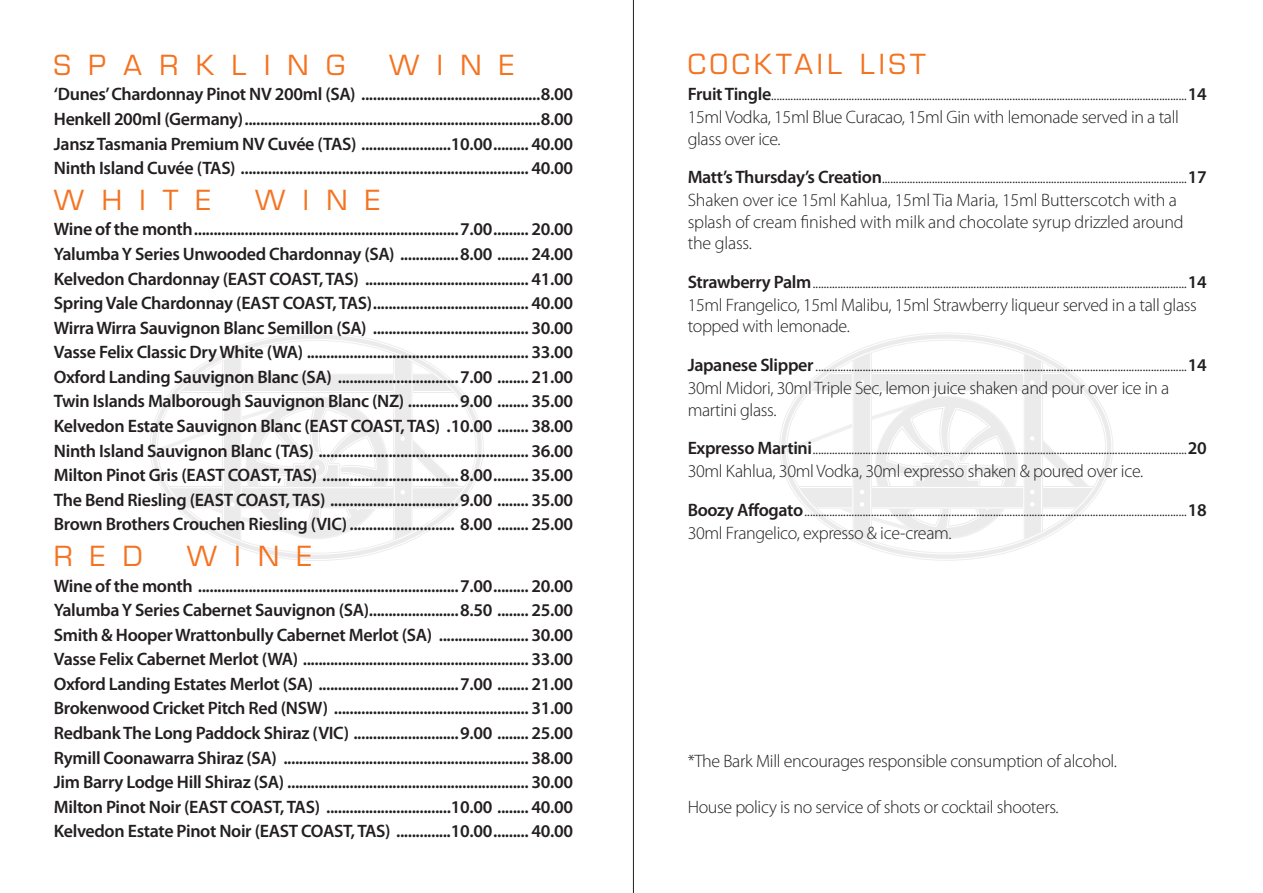
<style>
.page{position:relative;width:1263px;height:893px;background:#fff}
.page>*{position:absolute;margin:0;border:0;box-sizing:border-box;transform-origin:0 0}
.t1{font:27px "Eurostile LT Std";letter-spacing:.15em;color:#f47321}
.t2{font:600 18px "Myriad Pro";letter-spacing:-.02em;color:#231f20}
.t3{font:300 18px/21.6px "Myriad Pro";letter-spacing:-.02em;color:#231f20}
.s1{font-weight:600}
</style>
<div class="page">
<svg style="left:151px;top:334px;width:331px;height:225px"></svg>
<svg style="left:781px;top:334px;width:331px;height:225px"></svg>
<hr style="left:633px;top:0;width:1px;height:893px;background:#231f20">
<p class="t1" style="left:54px;top:48px;width:293px">S P A R K L I N G</p>
<p class="t1" style="left:389px;top:48px;width:126px">W I N E</p>
<p class="t2" style="left:54px;top:83px;width:521px">‘Dunes’ Chardonnay Pinot NV 200ml (SA) ..............................................8.00</p>
<p class="t2" style="left:54px;top:107px;width:521px">Henkell 200ml (Germany)............................................................................8.00</p>
<p class="t2" style="left:54px;top:132px;width:521px">Jansz Tasmania Premium NV Cuvée (TAS) .......................10.00......... 40.00</p>
<p class="t2" style="left:54px;top:157px;width:521px">Ninth Island Cuvée (TAS) .......................................................................... 40.00</p>
<p class="t1" style="left:54px;top:183px;width:159px">W H I T E</p>
<p class="t1" style="left:255px;top:183px;width:126px">W I N E</p>
<p class="t2" style="left:54px;top:218px;width:521px">Wine of the month....................................................................7.00......... 20.00</p>
<p class="t2" style="left:54px;top:242px;width:521px">Yalumba Y Series Unwooded Chardonnay (SA) ...............8.00 ........ 24.00</p>
<p class="t2" style="left:54px;top:267px;width:521px">Kelvedon Chardonnay (EAST COAST, TAS) .......................................... 41.00</p>
<p class="t2" style="left:54px;top:292px;width:521px">Spring Vale Chardonnay (EAST COAST, TAS)........................................ 40.00</p>
<p class="t2" style="left:54px;top:316px;width:521px">Wirra Wirra Sauvignon Blanc Semillon (SA) ........................................ 30.00</p>
<p class="t2" style="left:54px;top:341px;width:521px">Vasse Felix Classic Dry White (WA) ......................................................... 33.00</p>
<p class="t2" style="left:54px;top:365px;width:521px">Oxford Landing Sauvignon Blanc (SA) ...............................7.00 ........ 21.00</p>
<p class="t2" style="left:54px;top:390px;width:521px">Twin Islands Malborough Sauvignon Blanc (NZ) .............9.00 ........ 35.00</p>
<p class="t2" style="left:54px;top:414px;width:521px">Kelvedon Estate Sauvignon Blanc (EAST COAST, TAS) .10.00 ........ 38.00</p>
<p class="t2" style="left:54px;top:439px;width:521px">Ninth Island Sauvignon Blanc (TAS) ...................................................... 36.00</p>
<p class="t2" style="left:54px;top:464px;width:521px">Milton Pinot Gris (EAST COAST, TAS) ...................................8.00......... 35.00</p>
<p class="t2" style="left:54px;top:488px;width:521px">The Bend Riesling (EAST COAST, TAS) .................................9.00 ........ 35.00</p>
<p class="t2" style="left:54px;top:513px;width:521px">Brown Brothers Crouchen Riesling (VIC)........................... 8.00 ........ 25.00</p>
<p class="t1" style="left:54px;top:540px;width:90px">R E D</p>
<p class="t1" style="left:187px;top:540px;width:126px">W I N E</p>
<p class="t2" style="left:54px;top:574px;width:521px">Wine of the month ...................................................................7.00......... 20.00</p>
<p class="t2" style="left:54px;top:599px;width:521px">Yalumba Y Series Cabernet Sauvignon (SA).......................8.50 ........ 25.00</p>
<p class="t2" style="left:54px;top:623px;width:521px">Smith &amp; Hooper Wrattonbully Cabernet Merlot (SA) ....................... 30.00</p>
<p class="t2" style="left:54px;top:648px;width:521px">Vasse Felix Cabernet Merlot (WA) .......................................................... 33.00</p>
<p class="t2" style="left:54px;top:672px;width:521px">Oxford Landing Estates Merlot (SA) ....................................7.00 ........ 21.00</p>
<p class="t2" style="left:54px;top:697px;width:521px">Brokenwood Cricket Pitch Red (NSW) .................................................. 31.00</p>
<p class="t2" style="left:54px;top:721px;width:521px">Redbank The Long Paddock Shiraz (VIC) ...........................9.00 ........ 25.00</p>
<p class="t2" style="left:54px;top:746px;width:521px">Rymill Coonawarra Shiraz (SA) ............................................................... 38.00</p>
<p class="t2" style="left:54px;top:771px;width:521px">Jim Barry Lodge Hill Shiraz (SA) .............................................................. 30.00</p>
<p class="t2" style="left:54px;top:795px;width:521px">Milton Pinot Noir (EAST COAST, TAS) ................................10.00 ........ 40.00</p>
<p class="t2" style="left:54px;top:820px;width:521px">Kelvedon Estate Pinot Noir (EAST COAST, TAS) ..............10.00......... 40.00</p>
<p class="t1" style="left:688px;top:48px;width:239px">COCKTAIL LIST</p>
<p class="t3" style="left:688px;top:84px;width:521px"><span class="s1">Fruit Tingle</span>......................................................................................................................................................<span class="s1">14</span></p>
<p class="t3" style="left:688px;top:107px;width:493px">15ml Vodka, 15ml Blue Curacao, 15ml Gin with lemonade served in a tall glass over ice.</p>
<p class="t3" style="left:688px;top:167px;width:521px"><span class="s1">Matt’s Thursday’s Creation</span>..............................................................................................................<span class="s1">17</span></p>
<p class="t3" style="left:688px;top:190px;width:497px">Shaken over ice 15ml Kahlua, 15ml Tia Maria, 15ml Butterscotch with a splash of cream finished with milk and chocolate syrup drizzled around the glass.</p>
<p class="t3" style="left:688px;top:271px;width:521px"><span class="s1">Strawberry Palm</span>.......................................................................................................................................<span class="s1">14</span></p>
<p class="t3" style="left:688px;top:294px;width:511px">15ml Frangelico, 15ml Malibu, 15ml Strawberry liqueur served in a tall glass topped with lemonade.</p>
<p class="t3" style="left:688px;top:355px;width:521px"><span class="s1">Japanese Slipper</span>......................................................................................................................................<span class="s1">14</span></p>
<p class="t3" style="left:688px;top:377px;width:483px">30ml Midori, 30ml Triple Sec, lemon juice shaken and pour over ice in a martini glass.</p>
<p class="t3" style="left:688px;top:438px;width:521px"><span class="s1">Expresso Martini</span>.......................................................................................................................................<span class="s1">20</span></p>
<p class="t3" style="left:688px;top:460px;width:457px">30ml Kahlua, 30ml Vodka, 30ml expresso shaken &amp; poured over ice.</p>
<p class="t3" style="left:688px;top:499px;width:521px"><span class="s1">Boozy Affogato</span>..........................................................................................................................................<span class="s1">18</span></p>
<p class="t3" style="left:688px;top:522px;width:265px">30ml Frangelico, expresso &amp; ice-cream.</p>
<p class="t3" style="left:688px;top:751px;width:431px">*The Bark Mill encourages responsible consumption of alcohol.</p>
<p class="t3" style="left:688px;top:796px;width:372px">House policy is no service of shots or cocktail shooters.</p>
</div>
